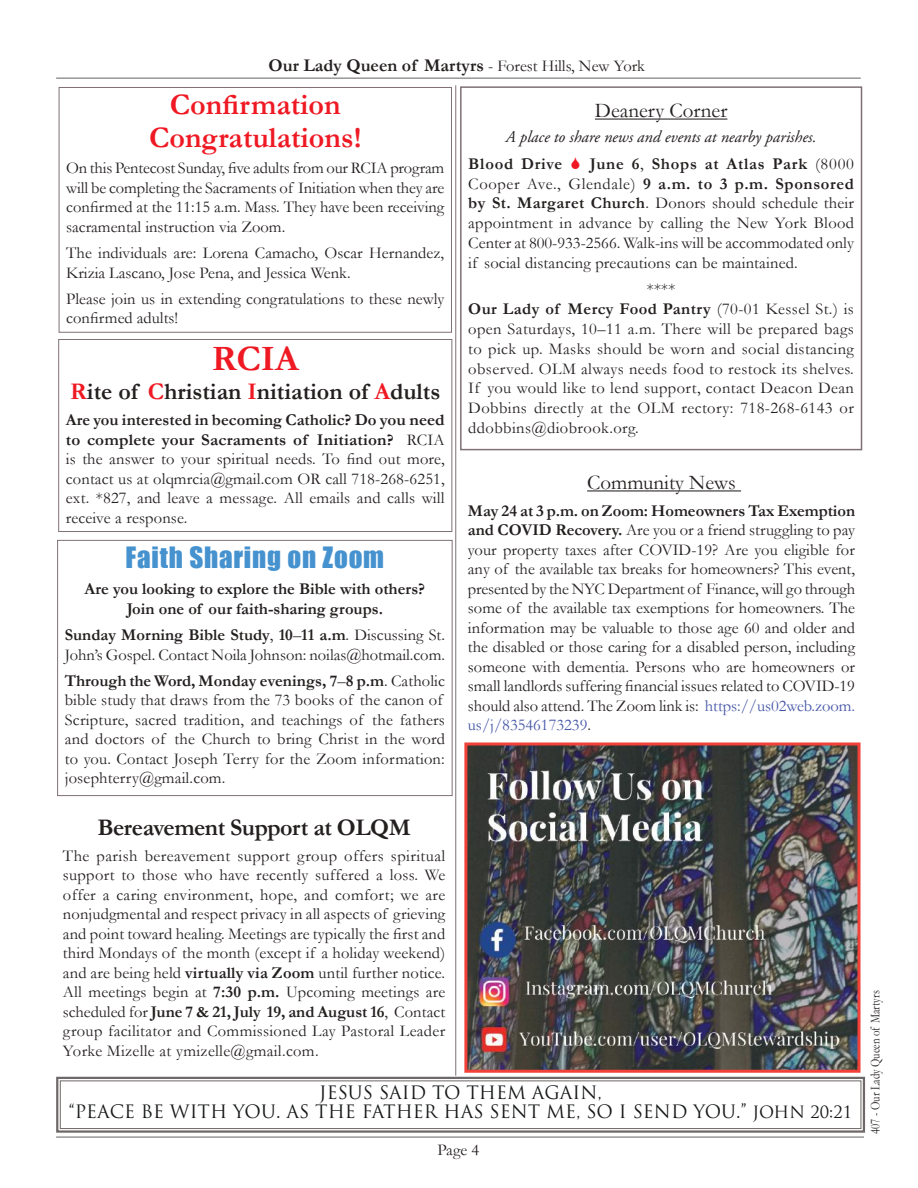
<style>
.page{position:relative;width:918px;height:1188px;background:#fff}
.page>*{position:absolute;margin:0;border:0;box-sizing:border-box;transform-origin:0 0}
.t1{font:700 36px "Garamond";color:#ef1923}
.t2{font:700 30px/33px "Garamond";color:#ef1923;text-align:center}
.t3{font:27px "Impact";letter-spacing:.03em;color:#4592cf}
.t4{font:700 24px "Garamond";color:#241f1f}
.t5{font:700 24px "Garamond";letter-spacing:-.02em;color:#241f1f}
.t6{font:21px "Garamond";color:#241f1f}
.t7{font:18px/19.5px "Trajan Pro";color:#151718;text-align:center}
.t8{font:700 18px "Garamond";color:#241f1f}
.t9{font:16.5px/19.5px "Garamond";letter-spacing:.01em;color:#241f1f;text-align:justify}
.t10{font:700 16.5px/19.5px "Garamond";color:#241f1f;text-align:center}
.t11{font:italic 16.5px "Adobe Garamond Pro";color:#241f1f}
.t12{font:700 16.5px "Garamond";letter-spacing:.05em;color:#241f1f}
.t13{font:13.5px "Garamond";color:#241f1f;scale:.8 1}
.s1{font-weight:400;font-size:16.5px}
.s2{color:#ef1923}
.s3{font-weight:700}
.s4{color:#4455a7}
.s5{font-size:16.5px}
</style>
<div class="page">
<hr style="left:56px;top:1137px;width:808px;height:1px;background:#656365">
<hr style="left:56px;top:78px;width:805px;height:1px;background:#656365">
<div style="left:59px;top:87px;width:393px;height:246px;border:1px solid #7f7077"></div>
<div style="left:58px;top:339px;width:394px;height:193px;border:1px solid #7f7077"></div>
<div style="left:57px;top:540px;width:396px;height:256px;border:1px solid #7f7077"></div>
<hr style="left:595px;top:119px;width:132px;height:1px;background:#241f1f">
<div style="left:460px;top:86px;width:402px;height:364px;border:2px solid #7f7077"></div>
<hr style="left:456px;top:85px;width:1px;height:991px;background:#7f7077">
<img style="left:468px;top:746px;width:389px;height:323px">
<div style="left:464px;top:742px;width:397px;height:331px;border:3px solid #f24139"></div>
<hr style="left:587px;top:490px;width:154px;height:1px;background:#241f1f">
<svg style="left:56px;top:1076px;width:810px;height:57px"></svg>
<div style="left:60px;top:1081px;width:801px;height:48px;border:1px solid #6e6868"></div>
<p class="t8" style="left:269px;top:53px;width:378px">Our Lady Queen of Martyrs <span class="s1">- Forest Hills, New York</span></p>
<h2 class="t2" style="left:149px;top:88px;width:214px">Confirmation<br>Congratulations!</h2>
<p class="t9" style="left:66px;top:158px;width:380px">On this Pentecost Sunday, five adults from our RCIA program will be completing the Sacraments of Initiation when they are confirmed at the 11:15 a.m. Mass. They have been receiving sacramental instruction via Zoom.</p>
<p class="t9" style="left:66px;top:243px;width:380px">The individuals are: Lorena Camacho, Oscar Hernandez,<br>Krizia Lascano, Jose Pena, and Jessica Wenk.</p>
<p class="t9" style="left:66px;top:289px;width:380px">Please join us in extending congratulations to these newly confirmed adults!</p>
<h1 class="t1" style="left:212px;top:334px;width:88px">RCIA</h1>
<h3 class="t4" style="left:70px;top:375px;width:372px"><span class="s2">R</span>ite of <span class="s2">C</span>hristian <span class="s2">I</span>nitiation of <span class="s2">A</span>dults</h3>
<p class="t9" style="left:66px;top:410px;width:380px"><span class="s3">Are you interested in becoming Catholic? Do you need to complete your Sacraments of Initiation?</span> RCIA is the answer to your spiritual needs. To find out more, contact us at olqmrcia@gmail.com OR call 718-268-6251, ext. *827, and leave a message. All emails and calls will receive a response.</p>
<h3 class="t3" style="left:126px;top:536px;width:260px">Faith Sharing on Zoom</h3>
<p class="t10" style="left:85px;top:579px;width:342px">Are you looking to explore the Bible with others?<br>Join one of our faith-sharing groups.</p>
<p class="t9" style="left:65px;top:625px;width:382px"><span class="s3">Sunday Morning Bible Study</span>, <span class="s3">10</span>–<span class="s3">11 a.m</span>. Discussing St.<br>John’s Gospel. Contact Noila Johnson: noilas@hotmail.com.</p>
<p class="t9" style="left:65px;top:670px;width:382px;text-align:left"><span class="s3">Through the Word, Monday evenings, 7</span>–<span class="s3">8 p.m</span>. Catholic bible study that draws from the 73 books of the canon of Scripture, sacred tradition, and teachings of the fathers and doctors of the Church to bring Christ in the word to you. Contact Joseph Terry for the Zoom information: josephterry@gmail.com.</p>
<p class="t6" style="left:595px;top:97px;width:134px">Deanery Corner</p>
<p class="t11" style="left:506px;top:127px;width:312px">A place to share news and events at nearby parishes.</p>
<p class="t12" style="left:468px;top:152px;width:95px">Blood Drive</p>
<p class="t9" style="left:468px;top:153px;width:387px;text-indent:122px"><span class="s3">June 6</span>, <span class="s3">Shops at Atlas Park</span> (8000<br>Cooper Ave., Glendale) <span class="s3">9 a.m. to 3 p.m. Sponsored by St. Margaret Church</span>. Donors should schedule their appointment in advance by calling the New York Blood Center at 800-933-2566. Walk-ins will be accommodated only if social distancing precautions can be maintained.</p>
<p class="t9" style="left:468px;top:279px;width:387px;text-align:left;text-indent:178px">****<br><span class="s3">Our Lady of Mercy Food Pantry</span> (70-01 Kessel St.) is open Saturdays, 10–11 a.m. There will be prepared bags to pick up. Masks should be worn and social distancing observed. OLM always needs food to restock its shelves.<br>If you would like to lend support, contact Deacon Dean Dobbins directly at the OLM rectory: 718-268-6143 or ddobbins@diobrook.org.</p>
<p class="t6" style="left:587px;top:469px;width:150px">Community News</p>
<p class="t9" style="left:468px;top:500px;width:389px"><span class="s3">May 24 at 3 p.m. on Zoom: Homeowners Tax Exemption and COVID Recovery.</span> Are you or a friend struggling to pay your property taxes after COVID-19? Are you eligible for any of the available tax breaks for homeowners? This event, presented by the NYC Department of Finance, will go through some of the available tax exemptions for homeowners. The information may be valuable to those age 60 and older and the disabled or those caring for a disabled person, including someone with dementia. Persons who are homeowners or small landlords suffering financial issues related to COVID-19 should also attend. The Zoom link is: <span class="s4">https://us02web.zoom. us/j/83546173239</span>.</p>
<h3 class="t5" style="left:97px;top:811px;width:315px">Bereavement Support at OLQM</h3>
<p class="t9" style="left:63px;top:846px;width:384px">The parish bereavement support group offers spiritual support to those who have recently suffered a loss. We offer a caring environment, hope, and comfort; we are nonjudgmental and respect privacy in all aspects of grieving and point toward healing. Meetings are typically the first and third Mondays of the month (except if a holiday weekend) and are being held <span class="s3">virtually via Zoom</span> until further notice.<br>All meetings begin at <span class="s3">7:30 p.m.</span> Upcoming meetings are scheduled for <span class="s3">June 7 &amp; 21, July 19, and August 16</span>, Contact group facilitator and Commissioned Lay Pastoral Leader Yorke Mizelle at ymizelle@gmail.com.</p>
<p class="t7" style="left:69px;top:1082px;width:785px">JESUS SAID TO THEM AGAIN,<br>“PEACE BE WITH YOU. AS THE FATHER HAS SENT ME, SO I SEND YOU.” <span class="s5">JOHN 20:21</span></p>
<p class="t9" style="left:438px;top:1139px;width:43px">Page 4</p>
<p class="t13" style="left:866px;top:1134px;width:181px;rotate:-90deg">407 - Our Lady Queen of Martyrs</p>
</div>
